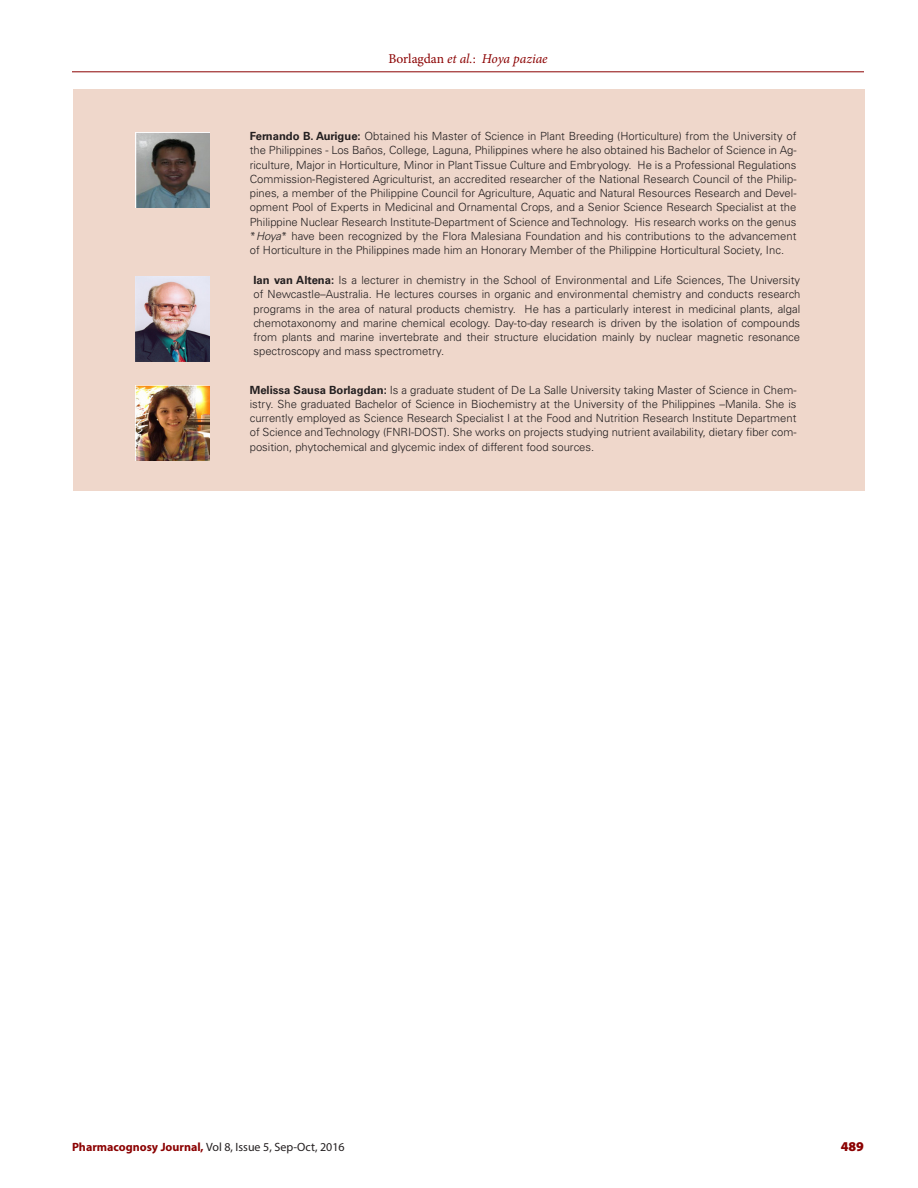
<style>
.page{position:relative;width:918px;height:1188px;background:#fff}
.page>*{position:absolute;margin:0;border:0;box-sizing:border-box;transform-origin:0 0}
.t1{font:italic 13.5px "Minion Pro";letter-spacing:-.005em;color:#8b0202}
.RRH{font:900 13.5px "Myriad Pro";color:#8b0202}
.RRH-2{font:12px "Myriad Pro";color:#231f20}
.ABS_TXT{font:300 11.25px/14.2px "Univers LT Std";color:#231f20;text-align:justify}
.s1{font-style:normal}
.s2{font-weight:700}
.s3{font-style:italic}
.s4{font-weight:700;color:#8b0202}
</style>
<div class="page">
<hr style="left:72px;top:72px;width:792px;height:1px;background:#8b0202">
<div style="left:73px;top:90px;width:792px;height:401px;background:#efd7cb"></div>
<img style="left:135px;top:132px;width:75px;height:75px">
<img style="left:135px;top:385px;width:75px;height:75px">
<img style="left:135px;top:276px;width:75px;height:86px">
<p class="t1" style="left:388px;top:49px;width:161px"><span class="s1">Borlagdan</span> et al.<span class="s1">:</span> Hoya paziae</p>
<p class="ABS_TXT" style="left:250px;top:129px;width:548px"><span class="s2">Fernando B. Aurigue:</span> Obtained his Master of Science in Plant Breeding (Horticulture) from the University of the Philippines - Los Baños, College, Laguna, Philippines where he also obtained his Bachelor of Science in Ag&shy;riculture, Major in Horticulture, Minor in Plant Tissue Culture and Embryology. He is a Professional Regulations Commission-Registered Agriculturist, an accredited researcher of the National Research Council of the Philip&shy;pines, a member of the Philippine Council for Agriculture, Aquatic and Natural Resources Research and Devel&shy;opment Pool of Experts in Medicinal and Ornamental Crops, and a Senior Science Research Specialist at the Philippine Nuclear Research Institute-Department of Science and Technology. His research works on the genus *<span class="s3">Hoya</span>* have been recognized by the Flora Malesiana Foundation and his contributions to the advancement of Horticulture in the Philippines made him an Honorary Member of the Philippine Horticultural Society, Inc.</p>
<p class="ABS_TXT" style="left:254px;top:273px;width:548px"><span class="s2">Ian van Altena:</span> Is a lecturer in chemistry in the School of Environmental and Life Sciences, The University of Newcastle–Australia. He lectures courses in organic and environmental chemistry and conducts research programs in the area of natural products chemistry. He has a particularly interest in medicinal plants, algal chemotaxonomy and marine chemical ecology. Day-to-day research is driven by the isolation of compounds from plants and marine invertebrate and their structure elucidation mainly by nuclear magnetic resonance spectroscopy and mass spectrometry.</p>
<p class="ABS_TXT" style="left:250px;top:383px;width:548px"><span class="s2">Melissa Sausa Borlagdan:</span> Is a graduate student of De La Salle University taking Master of Science in Chem&shy;istry. She graduated Bachelor of Science in Biochemistry at the University of the Philippines –Manila. She is currently employed as Science Research Specialist I at the Food and Nutrition Research Institute Department of Science and Technology (FNRI-DOST). She works on projects studying nutrient availability, dietary fiber com&shy;position, phytochemical and glycemic index of different food sources.</p>
<p class="RRH-2" style="left:72px;top:1139px;width:274px"><span class="s4">Pharmacognosy Journal,</span> Vol 8, Issue 5, Sep-Oct, 2016</p>
<p class="RRH" style="left:841px;top:1137px;width:25px">489</p>
</div>
